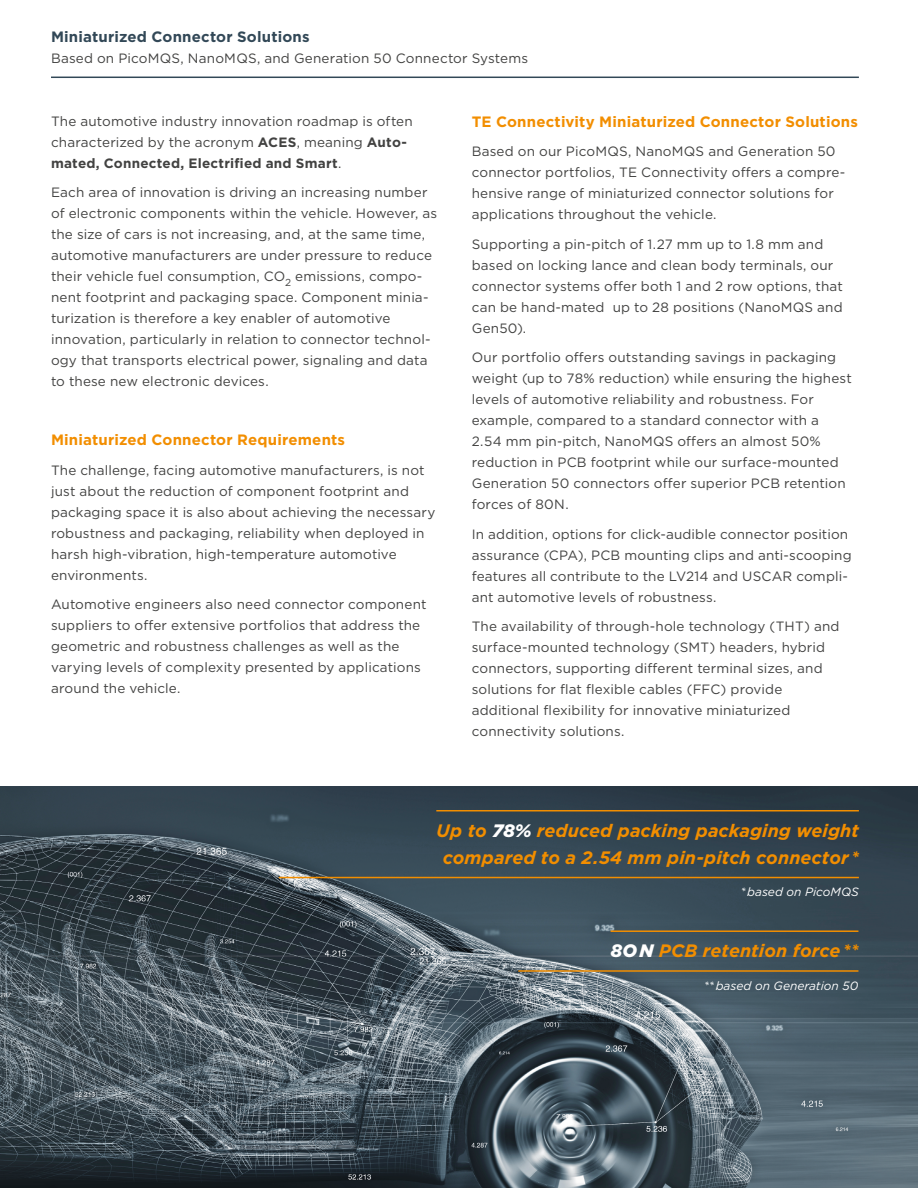
<style>
.page{position:relative;width:918px;height:1188px;background:#fff}
.page>*{position:absolute;margin:0;border:0;box-sizing:border-box;transform-origin:0 0}
.t1{font:italic 700 18px/27px "Gotham";letter-spacing:.005em;color:#f28e00;text-align:center}
.t2{font:700 15px "Gotham";letter-spacing:.01em;color:#f28e00}
.t3{font:700 15px "Gotham";letter-spacing:.01em;color:#324857}
.t4{font:13.5px/21px "Gotham";letter-spacing:.01em;color:#424241}
.t5{font:italic 12px "Gotham";color:#fff}
.s1{font-weight:700}
.s2{font-weight:900;color:#fff}
</style>
<div class="page">
<hr style="left:51px;top:77px;width:808px;height:1px;background:#324857">
<img style="left:0;top:787px;width:918px;height:401px">
<hr style="left:436px;top:810px;width:423px;height:2px;background:#f28e00">
<hr style="left:279px;top:877px;width:580px;height:1px;background:#f28e00">
<hr style="left:611px;top:930px;width:247px;height:2px;background:#f28e00">
<hr style="left:518px;top:970px;width:340px;height:2px;background:#f28e00">
<p class="t3" style="left:51px;top:27px;width:260px">Miniaturized Connector Solutions</p>
<p class="t4" style="left:51px;top:47px;width:479px">Based on PicoMQS, NanoMQS, and Generation 50 Connector Systems</p>
<p class="t4" style="left:51px;top:110px;width:363px">The automotive industry innovation roadmap is often characterized by the acronym <span class="s1">ACES</span>, meaning <span class="s1">Auto&shy;mated, Connected, Electrified and Smart</span>.</p>
<p class="t4" style="left:51px;top:182px;width:388px">Each area of innovation is driving an increasing number of electronic components within the vehicle. However, as the size of cars is not increasing, and, at the same time, automotive manufacturers are under pressure to reduce their vehicle fuel consumption, CO<sub>2</sub> emissions, compo&shy;nent footprint and packaging space. Component minia&shy;turization is therefore a key enabler of automotive innovation, particularly in relation to connector technol&shy;ogy that transports electrical power, signaling and data to these new electronic devices.</p>
<p class="t2" style="left:51px;top:430px;width:296px">Miniaturized Connector Requirements</p>
<p class="t4" style="left:51px;top:459px;width:386px">The challenge, facing automotive manufacturers, is not just about the reduction of component footprint and packaging space it is also about achieving the necessary robustness and packaging, reliability when deployed in harsh high-vibration, high-temperature automotive environments.</p>
<p class="t4" style="left:51px;top:594px;width:377px">Automotive engineers also need connector component suppliers to offer extensive portfolios that address the geometric and robustness challenges as well as the varying levels of complexity presented by applications around the vehicle.</p>
<p class="t2" style="left:472px;top:112px;width:388px">TE Connectivity Miniaturized Connector Solutions</p>
<p class="t4" style="left:472px;top:141px;width:375px">Based on our PicoMQS, NanoMQS and Generation 50 connector portfolios, TE Connectivity offers a compre&shy;hensive range of miniaturized connector solutions for applications throughout the vehicle.</p>
<p class="t4" style="left:472px;top:233px;width:373px">Supporting a pin-pitch of 1.27 mm up to 1.8 mm and based on locking lance and clean body terminals, our connector systems offer both 1 and 2 row options, that can be hand-mated up to 28 positions (NanoMQS and Gen50).</p>
<p class="t4" style="left:472px;top:347px;width:382px">Our portfolio offers outstanding savings in packaging weight (up to 78% reduction) while ensuring the highest levels of automotive reliability and robustness. For example, compared to a standard connector with a 2.54 mm pin-pitch, NanoMQS offers an almost 50% reduction in PCB footprint while our surface-mounted Generation 50 connectors offer superior PCB retention forces of 80N.</p>
<p class="t4" style="left:472px;top:523px;width:381px">In addition, options for click-audible connector position assurance (CPA), PCB mounting clips and anti-scooping features all contribute to the LV214 and USCAR compli&shy;ant automotive levels of robustness.</p>
<p class="t4" style="left:472px;top:616px;width:369px">The availability of through-hole technology (THT) and surface-mounted technology (SMT) headers, hybrid connectors, supporting different terminal sizes, and solutions for flat flexible cables (FFC) provide additional flexibility for innovative miniaturized connectivity solutions.</p>
<h1 class="t1" style="left:436px;top:817px;width:424px">Up to <span class="s2">78%</span> reduced packing packaging weight compared to a 2.54 mm pin-pitch connector *</h1>
<p class="t5" style="left:740px;top:884px;width:120px">* based on PicoMQS</p>
<h1 class="t1" style="left:611px;top:938px;width:249px"><span class="s2">8O N</span> PCB retention force **</h1>
<p class="t5" style="left:704px;top:978px;width:156px">** based on Generation 50</p>
</div>
